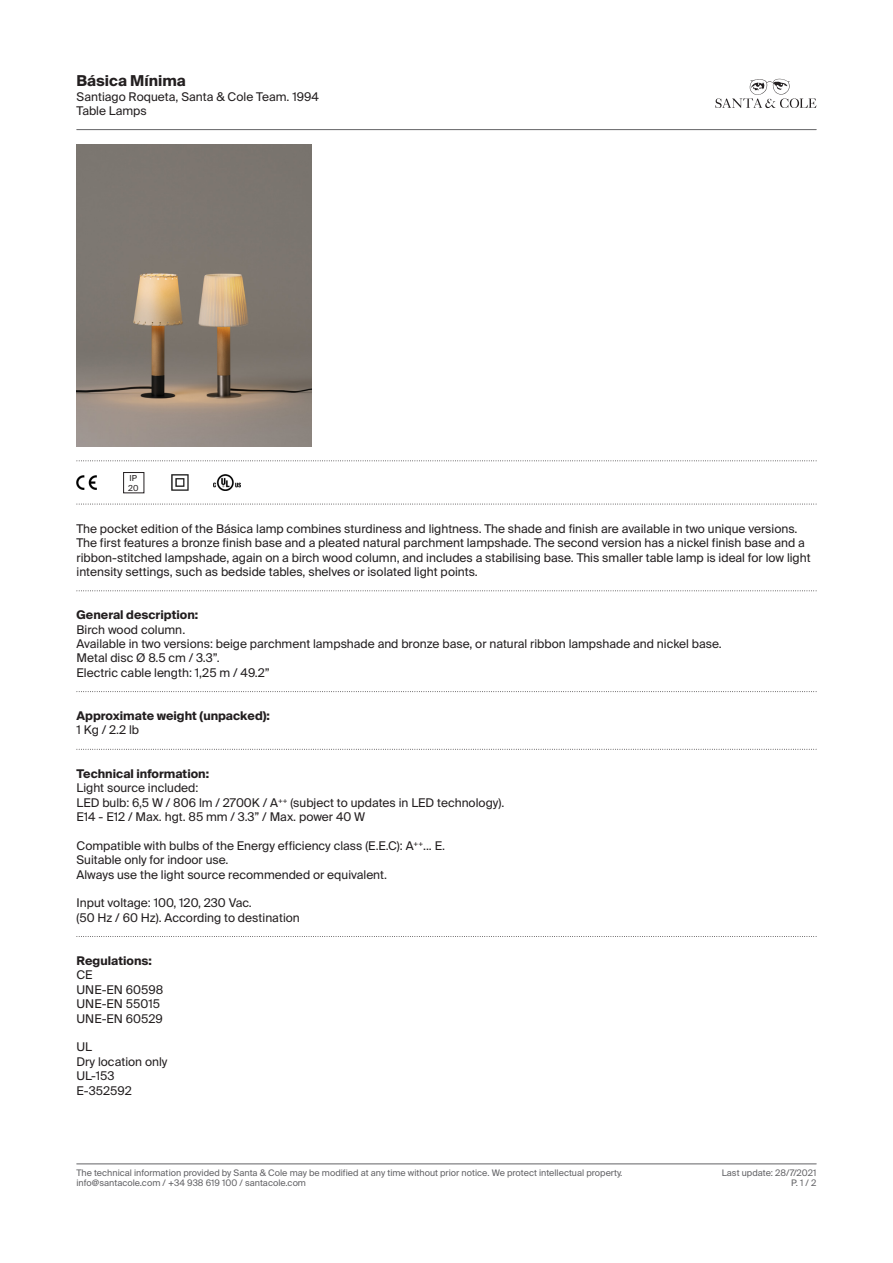
<style>
.page{position:relative;width:893px;height:1263px;background:#fff}
.page>*{position:absolute;margin:0;border:0;box-sizing:border-box;transform-origin:0 0}
.t1{font:700 15px "Suisse Intl";color:#231f20}
.t2{font:12px/14.4px "Suisse Intl";color:#231f20}
.t3{font:700 12px/14.4px "Suisse Intl";color:#231f20}
.t4{font:9px "Suisse Intl";color:#636366}
.t5{font:8.25px "Suisse Intl";color:#231f20}
.s1{font-weight:400}
.s2{font-weight:700}
</style>
<div class="page">
<svg style="left:715px;top:79px;width:101px;height:29px"></svg>
<hr style="left:77px;top:129px;width:739px;height:1px;background:#636366">
<hr style="left:77px;top:1163px;width:739px;height:1px;background:#636366">
<svg style="left:77px;top:460px;width:740px;height:1px"></svg>
<svg style="left:77px;top:504px;width:740px;height:1px"></svg>
<svg style="left:77px;top:590px;width:740px;height:1px"></svg>
<img style="left:77px;top:144px;width:234px;height:302px">
<img style="left:77px;top:475px;width:19px;height:14px">
<img style="left:214px;top:474px;width:26px;height:16px">
<img style="left:172px;top:474px;width:17px;height:17px">
<svg style="left:77px;top:691px;width:740px;height:1px"></svg>
<svg style="left:77px;top:749px;width:740px;height:1px"></svg>
<svg style="left:77px;top:936px;width:740px;height:1px"></svg>
<p class="t1" style="left:77px;top:72px;width:111px">Básica Mínima</p>
<p class="t2" style="left:77px;top:89px;width:244px">Santiago Roqueta, Santa &amp; Cole Team. 1994<br>Table Lamps</p>
<p class="t5" style="left:130px;top:473px;width:9px">IP</p>
<p class="t5" style="left:128px;top:483px;width:12px">20</p>
<p class="t2" style="left:77px;top:521px;width:736px">The pocket edition of the Básica lamp combines sturdiness and lightness. The shade and finish are available in two unique versions.<br>The first features a bronze finish base and a pleated natural parchment lampshade. The second version has a nickel finish base and a ribbon-stitched lampshade, again on a birch wood column, and includes a stabilising base. This smaller table lamp is ideal for low light intensity settings, such as bedside tables, shelves or isolated light points.</p>
<p class="t3" style="left:77px;top:608px;width:123px">General description:<br><span class="s1">Birch wood column.</span></p>
<p class="t2" style="left:77px;top:637px;width:647px">Available in two versions: beige parchment lampshade and bronze base, or natural ribbon lampshade and nickel base.</p>
<p class="t2" style="left:77px;top:651px;width:145px">Metal disc Ø 8.5 cm / 3.3”.</p>
<p class="t2" style="left:77px;top:665px;width:195px">Electric cable length: 1,25 m / 49.2”</p>
<p class="t3" style="left:77px;top:709px;width:195px">Approximate weight (unpacked):<br><span class="s1">1 Kg / 2.2 lb</span></p>
<p class="t3" style="left:77px;top:766px;width:134px">Technical information:<br><span class="s1">Light source included:</span></p>
<p class="t2" style="left:77px;top:795px;width:429px">LED bulb: 6,5 W / 806 lm / 2700K / A<sup>++</sup> (subject to updates in LED technology).</p>
<p class="t2" style="left:77px;top:809px;width:290px">E14 - E12 / Max. hgt. 85 mm / 3.3” / Max. power 40 W</p>
<p class="t2" style="left:77px;top:838px;width:370px">Compatible with bulbs of the Energy efficiency class (E.E.C): A<sup>++</sup>... E.</p>
<p class="t2" style="left:77px;top:853px;width:154px">Suitable only for indoor use.</p>
<p class="t2" style="left:77px;top:867px;width:312px">Always use the light source recommended or equivalent.</p>
<p class="t2" style="left:77px;top:896px;width:225px">Input voltage: 100, 120, 230 Vac.<br>(50 Hz / 60 Hz). According to destination</p>
<p class="t2" style="left:77px;top:953px;width:88px"><span class="s2">Regulations:<br></span>CE<br>UNE-EN 60598</p>
<p class="t2" style="left:77px;top:997px;width:85px">UNE-EN 55015</p>
<p class="t2" style="left:77px;top:1011px;width:88px">UNE-EN 60529</p>
<p class="t2" style="left:77px;top:1040px;width:17px">UL</p>
<p class="t2" style="left:77px;top:1054px;width:92px">Dry location only</p>
<p class="t2" style="left:77px;top:1069px;width:40px">UL-153</p>
<p class="t2" style="left:77px;top:1083px;width:57px">E-352592</p>
<p class="t4" style="left:77px;top:1167px;width:547px">The technical information provided by Santa &amp; Cole may be modified at any time without prior notice. We protect intellectual property.</p>
<p class="t4" style="left:722px;top:1167px;width:96px">Last update: 28/7/2021</p>
<p class="t4" style="left:77px;top:1178px;width:231px">info@santacole.com / +34 938 619 100 / santacole.com</p>
<p class="t4" style="left:791px;top:1178px;width:27px">P. 1 / 2</p>
</div>
